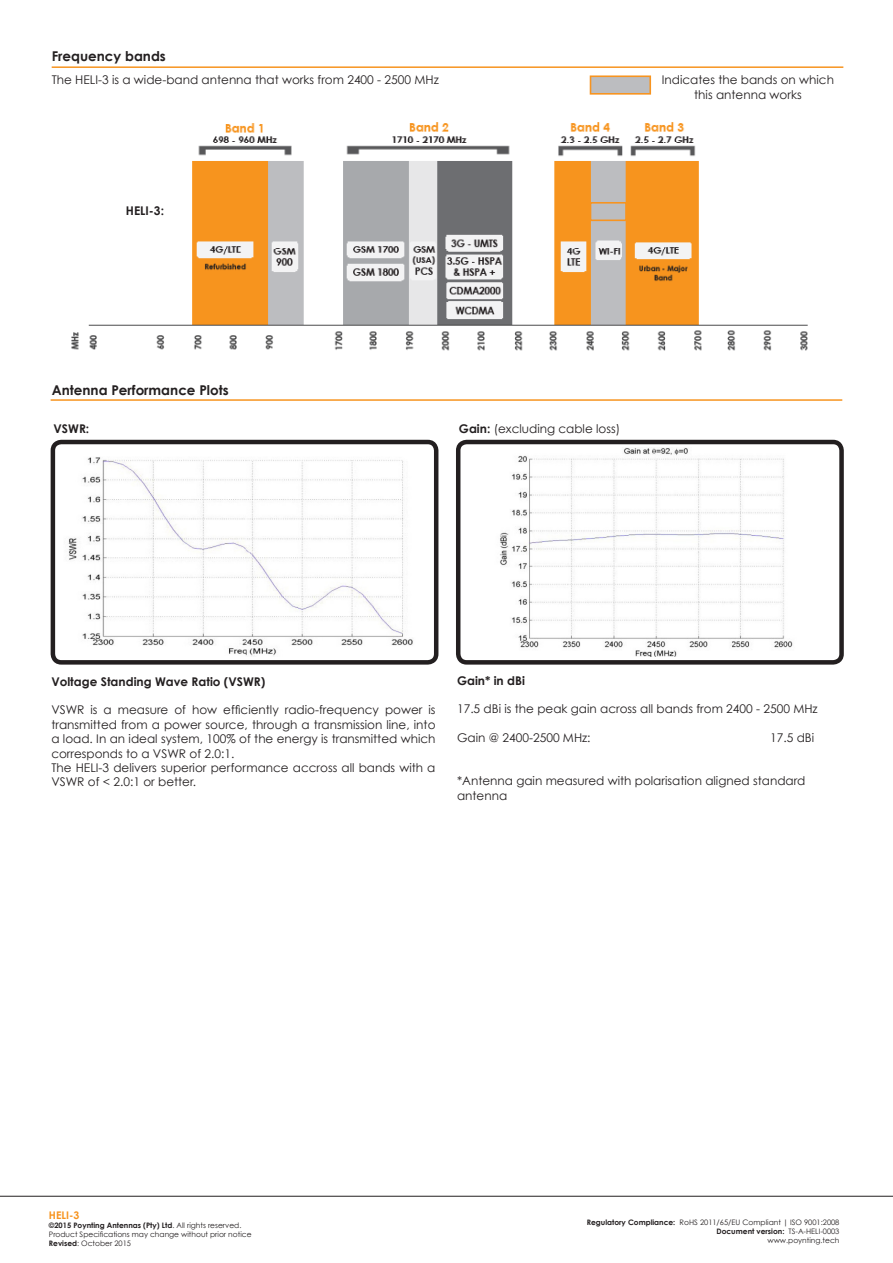
<style>
.page{position:relative;width:893px;height:1263px;background:#fff}
.page>*{position:absolute;margin:0;border:0;box-sizing:border-box;transform-origin:0 0}
.t1{font:700 13.5px "Century Gothic";color:#231f20}
.t2{font:12px/14.4px "Century Gothic";color:#231f20}
.t3{font:700 12px "Century Gothic";color:#231f20}
.t4{font:700 10.5px "Century Gothic";color:#f7931d}
.t5{font:7.5px/9px "Century Gothic";color:#231f20;text-align:right}
.s1{font-weight:700}
</style>
<div class="page">
<hr style="left:0;top:1196px;width:893px;height:1px;background:#231f20">
<img style="left:68px;top:457px;width:345px;height:199px">
<div style="left:51px;top:440px;width:387px;height:225px;border:4px solid #231f20;border-radius:9px"></div>
<img style="left:500px;top:448px;width:293px;height:208px">
<div style="left:456px;top:440px;width:388px;height:225px;border:4px solid #231f20;border-radius:9px"></div>
<hr style="left:51px;top:399px;width:791px;height:2px;background:#f79420">
<hr style="left:52px;top:66px;width:791px;height:2px;background:#f79420">
<img style="left:71px;top:122px;width:737px;height:229px">
<div style="left:590px;top:202px;width:37px;height:19px;background:#bcbdc0;border:2px solid #f79420"></div>
<div style="left:590px;top:75px;width:61px;height:20px;background:#bcbdc0;border:2px solid #f79420"></div>
<p class="t1" style="left:52px;top:48px;width:116px">Frequency bands</p>
<p class="t2" style="left:52px;top:73px;width:389px">The HELI-3 is a wide-band antenna that works from 2400 - 2500 MHz</p>
<p class="t3" style="left:126px;top:203px;width:40px">HELI-3:</p>
<p class="t2" style="left:662px;top:73px;width:174px;text-align:center">Indicates the bands on which this antenna works</p>
<p class="t1" style="left:52px;top:382px;width:179px">Antenna Performance Plots</p>
<p class="t3" style="left:54px;top:421px;width:37px">VSWR:</p>
<p class="t2" style="left:459px;top:421px;width:163px"><span class="s1">Gain:</span> (excluding cable loss)</p>
<p class="t3" style="left:51px;top:674px;width:216px">Voltage Standing Wave Ratio (VSWR)</p>
<p class="t2" style="left:51px;top:703px;width:386px;text-align:justify">VSWR is a measure of how efficiently radio-frequency power is transmitted from a power source, through a transmission line, into a load. In an ideal system, 100% of the energy is transmitted which corresponds to a VSWR of 2.0:1.</p>
<p class="t2" style="left:51px;top:760px;width:386px">The HELI-3 delivers superior performance accross all bands with a<br>VSWR of &lt; 2.0:1 or better.</p>
<p class="t3" style="left:457px;top:673px;width:69px">Gain* in dBi</p>
<p class="t2" style="left:457px;top:702px;width:362px">17.5 dBi is the peak gain across all bands from 2400 - 2500 MHz</p>
<p class="t2" style="left:457px;top:730px;width:135px">Gain @ 2400-2500 MHz:</p>
<p class="t2" style="left:770px;top:730px;width:46px">17.5 dBi</p>
<p class="t2" style="left:457px;top:774px;width:350px">*Antenna gain measured with polarisation aligned standard antenna</p>
<p class="t4" style="left:49px;top:1209px;width:32px">HELI-3</p>
<p class="t5" style="left:49px;top:1221px;width:204px;text-align:left"><span class="s1">©2015 Poynting Antennas (Pty) Ltd</span>. All rights reserved.<br>Product Specifications may change without prior notice<br><span class="s1">Revised</span>: October 2015</p>
<p class="t5" style="left:587px;top:1217px;width:254px"><span class="s1">Regulatory Compliance:</span> RoHS 2011/65/EU Compliant | ISO 9001:2008<br><span class="s1">Document version:</span> TS-A-HELI-0003<br>www.poynting.tech</p>
</div>
